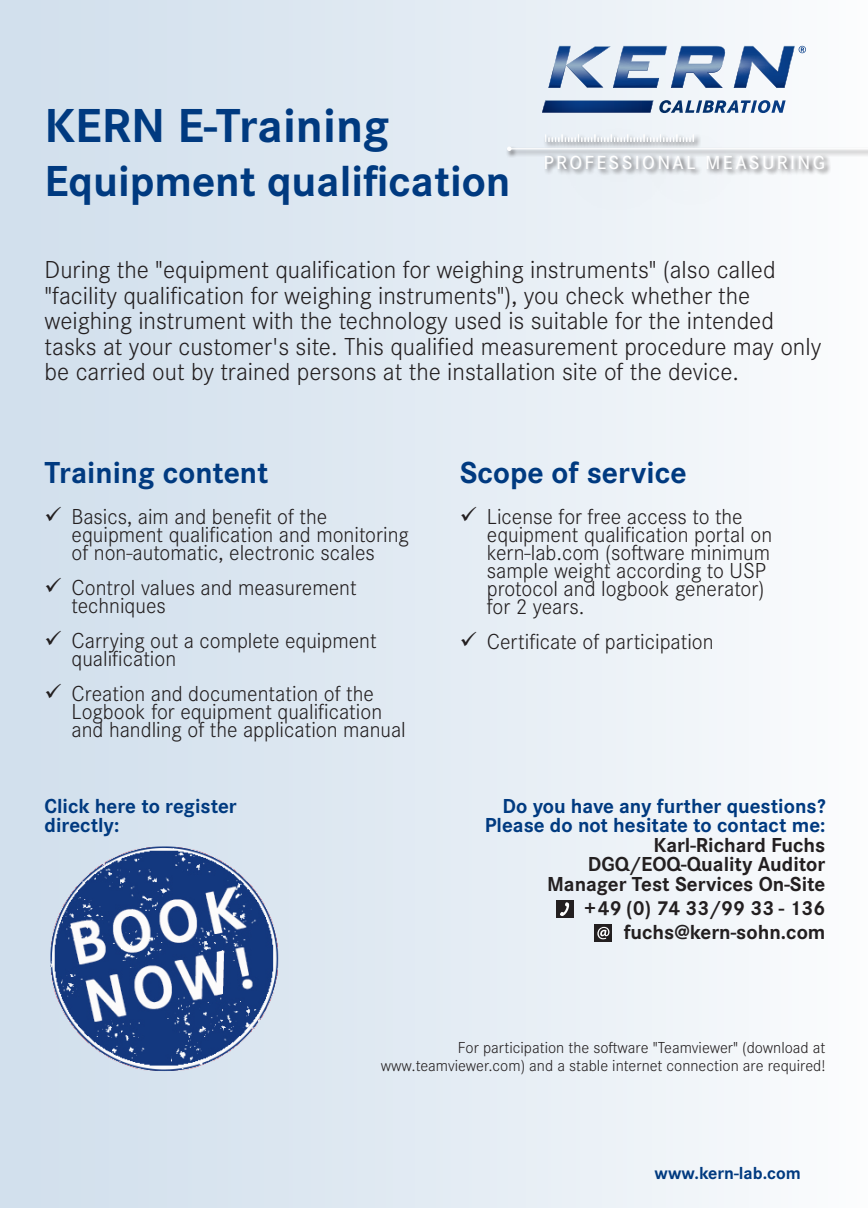
<style>
.page{position:relative;width:868px;height:1208px;background:#fff}
.page>*{position:absolute;margin:0;border:0;box-sizing:border-box;transform-origin:0 0}
.t1{font:700 49.5px "Corporate S Pro";color:#003a80}
.t2{font:700 45px "Corporate S Pro";color:#003a80}
.t3{font:700 31.5px "Corporate S Pro";color:#003a80}
.t4{font:300 25.5px/25.5px "Corporate S Pro";color:#231f20}
.t5{font:300 22.5px/18px "Corporate S Pro";color:#231f20}
.t6{font:700 21px "Corporate S Pro";color:#231f20}
.t7{font:700 21px/19.5px "Corporate S Pro";color:#003a80}
.t8{font:500 19.65px "Corporate S Pro";letter-spacing:.115em;color:#fff}
.DA_Überschrift_2015{font:700 18px "Corporate S Pro";color:#003a80}
.t9{font:300 16.5px/18px "Corporate S Pro";color:#231f20;text-align:right}
</style>
<div class="page">
<div style="left:0;top:0;width:867px;height:1208px;background:linear-gradient(to right,#ceddeb,#fafbfc)"></div>
<svg style="left:706px;top:100px;width:79px;height:13px"></svg>
<svg style="left:548px;top:46px;width:257px;height:42px"></svg>
<div style="left:527px;top:100px;width:179px;height:139px;background:#231f20;opacity:.5"></div>
<div style="left:609px;top:101px;width:162px;height:137px;background:#231f20;opacity:.5"></div>
<svg style="left:545px;top:134px;width:148px;height:8px"></svg>
<div style="left:505px;top:145px;width:362px;height:13px;background:#231f20;opacity:.75"></div>
<hr style="left:509px;top:148px;width:358px;height:1px;background:#fff">
<svg style="left:507px;top:146px;width:4px;height:5px"></svg>
<div style="left:543px;top:154px;width:288px;height:22px;background:#231f20;opacity:.75"></div>
<div style="left:556px;top:900px;width:17px;height:17px;background:#231f20"></div>
<svg style="left:560px;top:902px;width:9px;height:14px"></svg>
<div style="left:595px;top:924px;width:17px;height:17px;background:#231f20"></div>
<svg style="left:597px;top:927px;width:12px;height:12px"></svg>
<img style="left:45px;top:840px;width:238px;height:238px">
<svg style="left:46px;top:506px;width:15px;height:15px"></svg>
<svg style="left:46px;top:577px;width:15px;height:15px"></svg>
<svg style="left:46px;top:630px;width:15px;height:15px"></svg>
<svg style="left:46px;top:683px;width:15px;height:15px"></svg>
<svg style="left:461px;top:506px;width:15px;height:15px"></svg>
<svg style="left:461px;top:631px;width:15px;height:15px"></svg>
<p class="t1" style="left:44px;top:86px;width:346px">KERN E-Training</p>
<p class="t2" style="left:44px;top:145px;width:467px">Equipment qualification</p>
<p class="t8" style="left:543px;top:148px;width:283px">PROFESSIONAL MEASURING</p>
<p class="t4" style="left:45px;top:255px;width:778px">During the "equipment qualification for weighing instruments" (also called "facility qualification for weighing instruments"), you check whether the weighing instrument with the technology used is suitable for the intended tasks at your customer's site. This qualified measurement procedure may only be carried out by trained persons at the installation site of the device.</p>
<p class="t3" style="left:45px;top:448px;width:225px">Training content</p>
<p class="t3" style="left:460px;top:448px;width:228px">Scope of service</p>
<p class="t5" style="left:72px;top:506px;width:339px">Basics, aim and benefit of the equipment qualification and monitoring of non-automatic, electronic scales</p>
<p class="t5" style="left:72px;top:577px;width:286px">Control values and measurement techniques</p>
<p class="t5" style="left:72px;top:630px;width:306px">Carrying out a complete equipment qualification</p>
<p class="t5" style="left:72px;top:683px;width:336px">Creation and documentation of the<br>Logbook for equipment qualification and handling of the application manual</p>
<p class="t7" style="left:45px;top:794px;width:194px">Click here to register directly:</p>
<p class="t5" style="left:487px;top:506px;width:287px">License for free access to the equipment qualification portal on kern-lab.com (software minimum sample weight according to USP protocol and logbook generator) for 2 years.</p>
<p class="t5" style="left:487px;top:631px;width:228px">Certificate of participation</p>
<p class="t7" style="left:502px;top:794px;width:324px">Do you have any further questions?</p>
<p class="t7" style="left:484px;top:813px;width:342px">Please do not hesitate to contact me:</p>
<p class="t6" style="left:653px;top:828px;width:173px">Karl-Richard Fuchs</p>
<p class="t6" style="left:588px;top:847px;width:239px">DGQ/EOQ-Quality Auditor</p>
<p class="t6" style="left:547px;top:867px;width:280px">Manager Test Services On-Site</p>
<p class="t6" style="left:584px;top:891px;width:243px">+49 (0) 74 33/99 33 - 136</p>
<p class="t6" style="left:623px;top:915px;width:203px">fuchs@kern-sohn.com</p>
<p class="t9" style="left:380px;top:1037px;width:446px">For participation the software "Teamviewer" (download at www.teamviewer.com) and a stable internet connection are required!</p>
<p class="DA_Überschrift_2015" style="left:654px;top:1158px;width:148px">www.kern-lab.com</p>
</div>
